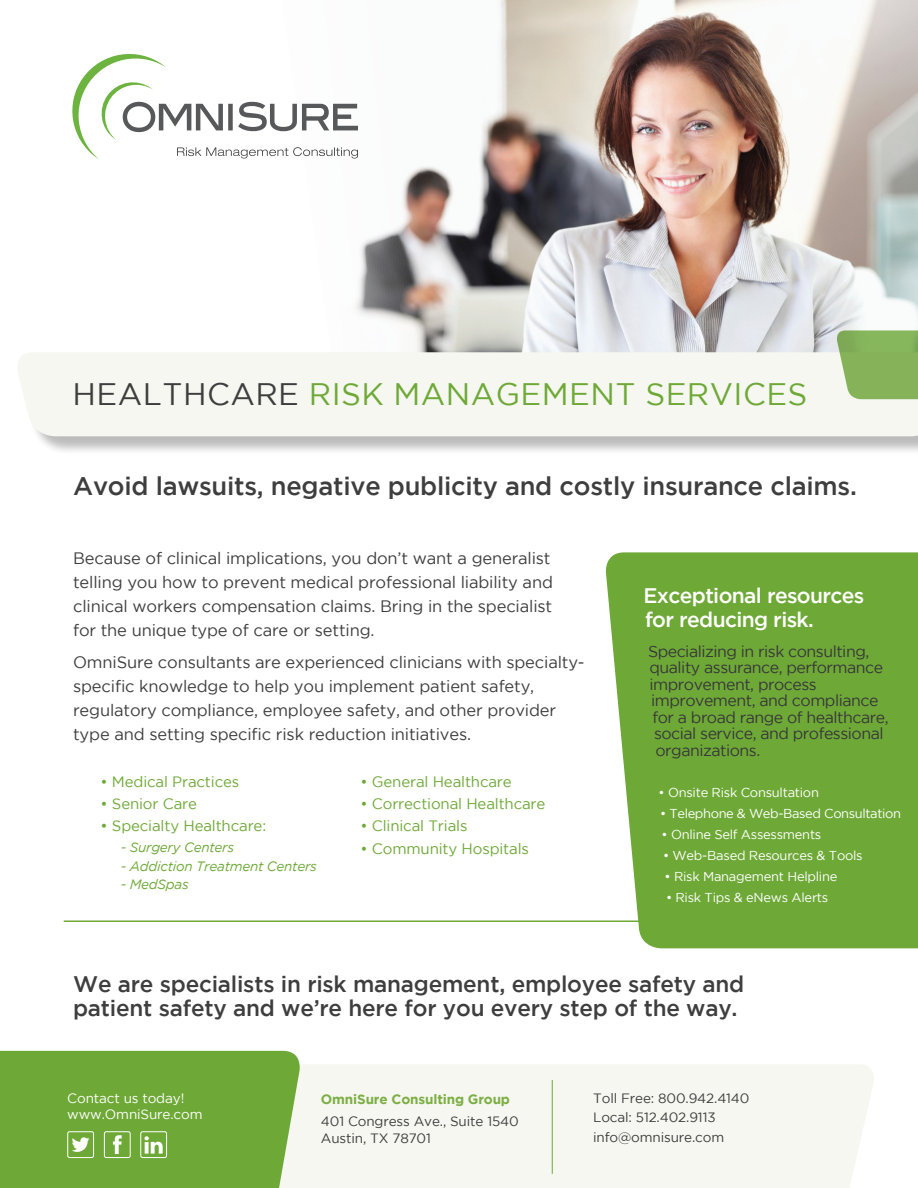
<style>
.page{position:relative;width:918px;height:1188px;background:#fff}
.page>*{position:absolute;margin:0;border:0;box-sizing:border-box;transform-origin:0 0}
.t1{font:31.05px "Gotham";letter-spacing:.015em;color:#6ea937}
.t2{font:500 25.5px "Gotham";letter-spacing:-.01em;color:#3e3e3f}
.t3{font:500 22.5px/24px "Gotham";letter-spacing:-.01em;color:#3e3e3f}
.t4{font:500 21px/24px "Gotham";letter-spacing:-.03em;color:#fff}
.t5{font:16.5px/24px "Gotham";letter-spacing:-.01em;color:#3e3e3f}
.t6{font:15.9px "Gotham";letter-spacing:-.03em;color:#383839}
.t7{font:15px "Gotham";letter-spacing:-.01em;color:#6ea937}
.t8{font:13.5px "Gotham";letter-spacing:-.01em;color:#3e3e3f}
.t9{font:italic 13.5px "Gotham";letter-spacing:-.02em;color:#6ea937}
.t10{font:13.5px/16.5px "Gotham";letter-spacing:-.01em;color:#fff}
.t11{font:700 13.5px "Gotham";letter-spacing:-.01em;color:#7caf45}
.t12{font:12.9px "Gotham";letter-spacing:-.02em;color:#fff}
.s1{color:#3e3e3f}
</style>
<div class="page">
<div style="left:303px;top:1064px;width:571px;height:124px;background:#f6f7f1"></div>
<img style="left:355px;top:0;width:563px;height:352px">
<div style="left:605px;top:552px;width:313px;height:396px;background:#6ea937"></div>
<div style="left:0;top:1051px;width:303px;height:137px;background:#6ea937"></div>
<svg style="left:72px;top:46px;width:286px;height:113px"></svg>
<div style="left:20px;top:355px;width:898px;height:100px;background:#231f20;opacity:.3"></div>
<div style="left:18px;top:352px;width:900px;height:84px;background:#f6f7f1"></div>
<svg style="left:835px;top:330px;width:83px;height:69px;background:#90b969"></svg>
<hr style="left:64px;top:920px;width:800px;height:2px;background:#6ea937">
<hr style="left:552px;top:1080px;width:1px;height:94px;background:#6ea937">
<p class="t1" style="left:73px;top:377px;width:736px"><span class="s1">HEALTHCARE</span> RISK MANAGEMENT SERVICES</p>
<p class="t2" style="left:73px;top:472px;width:785px">Avoid lawsuits, negative publicity and costly insurance claims.</p>
<p class="t5" style="left:73px;top:546px;width:481px">Because of clinical implications, you don’t want a generalist telling you how to prevent medical professional liability and clinical workers compensation claims. Bring in the specialist for the unique type of care or setting.</p>
<p class="t5" style="left:73px;top:650px;width:513px">OmniSure consultants are experienced clinicians with specialty&shy;specific knowledge to help you implement patient safety, regulatory compliance, employee safety, and other provider type and setting specific risk reduction initiatives.</p>
<p class="t7" style="left:101px;top:773px;width:140px">• Medical Practices</p>
<p class="t7" style="left:101px;top:796px;width:98px">• Senior Care</p>
<p class="t7" style="left:101px;top:818px;width:167px">• Specialty Healthcare:</p>
<p class="t9" style="left:121px;top:840px;width:115px">- Surgery Centers</p>
<p class="t9" style="left:121px;top:859px;width:198px">- Addiction Treatment Centers</p>
<p class="t9" style="left:121px;top:877px;width:69px">- MedSpas</p>
<p class="t7" style="left:361px;top:773px;width:153px">• General Healthcare</p>
<p class="t7" style="left:361px;top:796px;width:186px">• Correctional Healthcare</p>
<p class="t7" style="left:361px;top:818px;width:108px">• Clinical Trials</p>
<p class="t7" style="left:361px;top:840px;width:170px">• Community Hospitals</p>
<p class="t4" style="left:644px;top:583px;width:222px">Exceptional resources for reducing risk.</p>
<p class="t6" style="left:648px;top:642px;width:223px">Specializing in risk consulting,</p>
<p class="t6" style="left:650px;top:659px;width:235px">quality assurance, performance</p>
<p class="t6" style="left:650px;top:675px;width:169px">improvement, process</p>
<p class="t6" style="left:651px;top:692px;width:229px">improvement, and compliance</p>
<p class="t6" style="left:652px;top:708px;width:238px">for a broad range of healthcare,</p>
<p class="t6" style="left:654px;top:725px;width:231px">social service, and professional</p>
<p class="t6" style="left:656px;top:741px;width:106px">organizations.</p>
<p class="t12" style="left:658px;top:786px;width:162px">• Onsite Risk Consultation</p>
<p class="t12" style="left:660px;top:806px;width:243px">• Telephone &amp; Web-Based Consultation</p>
<p class="t12" style="left:662px;top:827px;width:161px">• Online Self Assessments</p>
<p class="t12" style="left:663px;top:848px;width:201px">• Web-Based Resources &amp; Tools</p>
<p class="t12" style="left:664px;top:869px;width:174px">• Risk Management Helpline</p>
<p class="t12" style="left:666px;top:890px;width:164px">• Risk Tips &amp; eNews Alerts</p>
<p class="t3" style="left:73px;top:971px;width:673px">We are specialists in risk management, employee safety and patient safety and we’re here for you every step of the way.</p>
<p class="t10" style="left:67px;top:1089px;width:137px">Contact us today! www.OmniSure.com</p>
<p class="t11" style="left:321px;top:1092px;width:191px">OmniSure Consulting Group</p>
<p class="t8" style="left:321px;top:1114px;width:199px">401 Congress Ave., Suite 1540</p>
<p class="t8" style="left:321px;top:1131px;width:112px">Austin, TX 78701</p>
<p class="t8" style="left:593px;top:1090px;width:158px">Toll Free: 800.942.4140</p>
<p class="t8" style="left:593px;top:1110px;width:124px">Local: 512.402.9113</p>
<p class="t8" style="left:593px;top:1129px;width:133px">info@omnisure.com</p>
</div>
